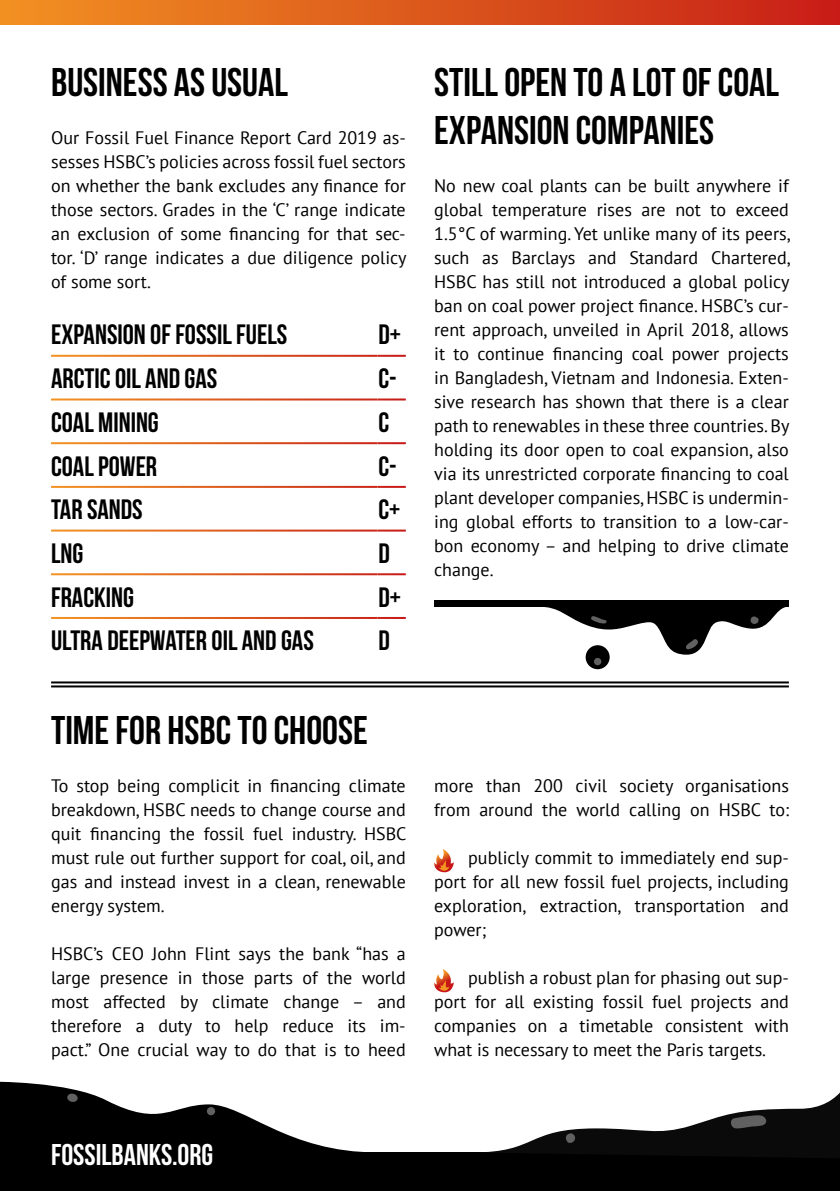
<style>
.page{position:relative;width:840px;height:1191px;background:#fff}
.page>*{position:absolute;margin:0;border:0;box-sizing:border-box;transform-origin:0 0}
.t1{font:40px/48px "Bebas Neue";color:#000}
.t2{font:30px "Bebas Neue";color:#fff}
.t3{font:28px "Bebas Neue";color:#000}
.t4{font:18px/24px "PT Sans";color:#000;text-align:justify}
</style>
<div class="page">
<svg style="left:434px;top:849px;width:19px;height:23px"></svg>
<svg style="left:434px;top:969px;width:19px;height:23px"></svg>
<div style="left:0;top:1152px;width:839px;height:39px;background:#000"></div>
<div style="left:0;top:0;width:839px;height:24px;background:linear-gradient(to right,#f29222,#c71e17)"></div>
<svg style="left:487px;top:1093px;width:352px;height:59px"></svg>
<hr style="left:51px;top:681px;width:737px;height:2px;background:#000">
<hr style="left:51px;top:685px;width:737px;height:2px;background:#000">
<div style="left:434px;top:600px;width:354px;height:6px;background:#000"></div>
<svg style="left:537px;top:606px;width:251px;height:48px"></svg>
<div style="left:585px;top:645px;width:24px;height:24px;background:#000;border-radius:50%"></div>
<div style="left:593px;top:658px;width:8px;height:7px;background:#616161;border-radius:50%"></div>
<svg style="left:0;top:1081px;width:363px;height:71px"></svg>
<h1 class="t1" style="left:51px;top:58px;width:238px">BUSINESS AS USUAL</h1>
<p class="t4" style="left:51px;top:125px;width:357px">Our Fossil Fuel Finance Report Card 2019 as&shy;sesses HSBC’s policies across fossil fuel sectors on whether the bank excludes any finance for those sectors. Grades in the ‘C’ range indicate an exclusion of some financing for that sec&shy;tor. ‘D’ range indicates a due diligence policy of some sort.</p>
<h3 class="t3" style="left:51px;top:319px;width:12px">EXPANSION</h3>
<h3 class="t3" style="left:150px;top:319px;width:36px">OF FOSSIL</h3>
<h3 class="t3" style="left:236px;top:319px;width:11px">FUELS</h3>
<h3 class="t3" style="left:378px;top:319px;width:24px">D+</h3>
<h3 class="t3" style="left:51px;top:363px;width:156px">ARCTIC OIL AND GAS</h3>
<h3 class="t3" style="left:378px;top:363px;width:20px">C-</h3>
<h3 class="t3" style="left:51px;top:407px;width:12px">COAL</h3>
<h3 class="t3" style="left:98px;top:407px;width:11px">MININ</h3>
<h3 class="t3" style="left:148px;top:407px;width:12px">G</h3>
<h3 class="t3" style="left:378px;top:407px;width:11px">C</h3>
<h3 class="t3" style="left:51px;top:450px;width:12px">COAL</h3>
<h3 class="t3" style="left:98px;top:450px;width:60px">POWER</h3>
<h3 class="t3" style="left:378px;top:450px;width:20px">C-</h3>
<h3 class="t3" style="left:51px;top:494px;width:92px">TAR SANDS</h3>
<h3 class="t3" style="left:378px;top:494px;width:23px">C+</h3>
<h3 class="t3" style="left:51px;top:538px;width:32px">LNG</h3>
<h3 class="t3" style="left:378px;top:538px;width:13px">D</h3>
<h3 class="t3" style="left:51px;top:581px;width:84px">FRACKING</h3>
<h3 class="t3" style="left:378px;top:581px;width:24px">D+</h3>
<h3 class="t3" style="left:51px;top:625px;width:253px">ULTRA DEEPWATER OIL AND GAS</h3>
<h3 class="t3" style="left:378px;top:625px;width:13px">D</h3>
<h1 class="t1" style="left:51px;top:706px;width:318px">TIME FOR HSBC TO CHOOSE</h1>
<p class="t4" style="left:51px;top:773px;width:357px">To stop being complicit in financing climate breakdown, HSBC needs to change course and quit financing the fossil fuel industry. HSBC must rule out further support for coal, oil, and gas and instead invest in a clean, renewable energy system.</p>
<p class="t4" style="left:51px;top:941px;width:356px">HSBC’s CEO John Flint says the bank “has a large presence in those parts of the world most affected by climate change – and therefore a duty to help reduce its im&shy;pact.” One crucial way to do that is to heed</p>
<h1 class="t1" style="left:434px;top:58px;width:346px">STILL OPEN TO A LOT OF COAL<br>EXPANSION COMPANIES</h1>
<p class="t4" style="left:434px;top:173px;width:357px">No new coal plants can be built anywhere if global temperature rises are not to exceed 1.5°C of warming. Yet unlike many of its peers, such as Barclays and Standard Chartered, HSBC has still not introduced a global policy ban on coal power project finance. HSBC’s cur&shy;rent approach, unveiled in April 2018, allows it to continue financing coal power projects in Bangladesh, Vietnam and Indonesia. Exten&shy;sive research has shown that there is a clear path to renewables in these three countries. By holding its door open to coal expansion, also via its unrestricted corporate financing to coal plant developer companies, HSBC is undermin&shy;ing global efforts to transition to a low-car&shy;bon economy – and helping to drive climate change.</p>
<p class="t4" style="left:434px;top:773px;width:356px">more than 200 civil society organisations from around the world calling on HSBC to:</p>
<p class="t4" style="left:434px;top:845px;width:356px;text-indent:34px">publicly commit to immediately end sup&shy;port for all new fossil fuel projects, including exploration, extraction, transportation and power;</p>
<p class="t4" style="left:434px;top:965px;width:356px;text-indent:34px">publish a robust plan for phasing out sup&shy;port for all existing fossil fuel projects and companies on a timetable consistent with what is necessary to meet the Paris targets.</p>
<h2 class="t2" style="left:51px;top:1138px;width:163px">FOSSILBANKS.ORG</h2>
</div>
